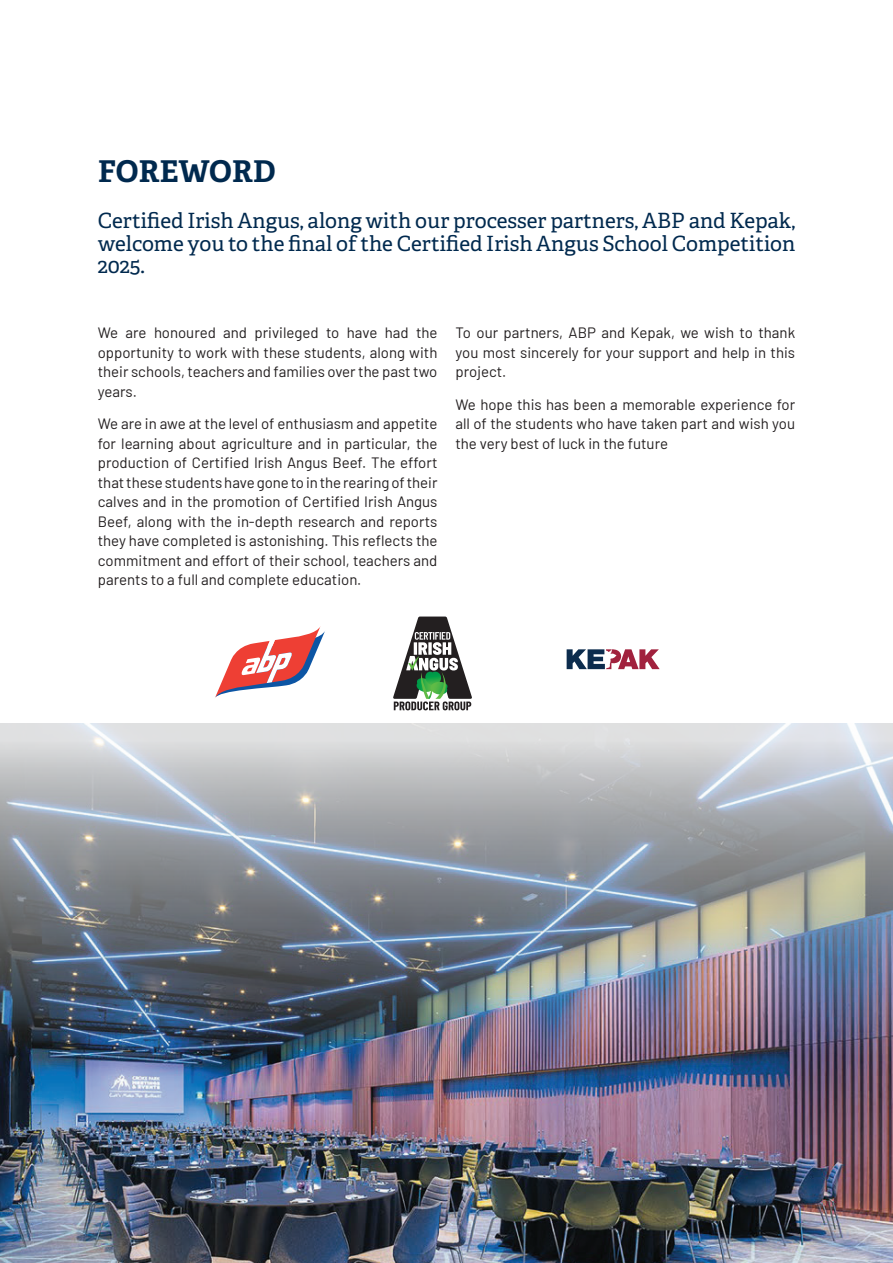
<style>
.page{position:relative;width:893px;height:1263px;background:#fff}
.page>*{position:absolute;margin:0;border:0;box-sizing:border-box;transform-origin:0 0}
.t1{font:700 30px "Adelle";letter-spacing:.01em;color:#00294e}
.t2{font:21px/22.5px "Adelle";color:#00294e;text-align:justify}
.t3{font:15px/19.5px "Barlow";color:#231f20;text-align:justify}
</style>
<div class="page">
<img style="left:0;top:723px;width:893px;height:540px">
<svg style="left:215px;top:626px;width:110px;height:72px"></svg>
<svg style="left:567px;top:649px;width:93px;height:20px"></svg>
<svg style="left:393px;top:616px;width:79px;height:94px"></svg>
<h1 class="t1" style="left:98px;top:152px;width:179px">FOREWORD</h1>
<h2 class="t2" style="left:98px;top:210px;width:699px">Certified Irish Angus, along with our processer partners, ABP and Kepak, welcome you to the final of the Certified Irish Angus School Competition 2025.</h2>
<p class="t3" style="left:98px;top:322px;width:341px">We are honoured and privileged to have had the opportunity to work with these students, along with their schools, teachers and families over the past two years.</p>
<p class="t3" style="left:98px;top:413px;width:341px">We are in awe at the level of enthusiasm and appetite for learning about agriculture and in particular, the production of Certified Irish Angus Beef. The effort that these students have gone to in the rearing of their calves and in the promotion of Certified Irish Angus Beef, along with the in-depth research and reports they have completed is astonishing. This reflects the commitment and effort of their school, teachers and parents to a full and complete education.</p>
<p class="t3" style="left:455px;top:322px;width:341px">To our partners, ABP and Kepak, we wish to thank you most sincerely for your support and help in this project.</p>
<p class="t3" style="left:455px;top:393px;width:341px">We hope this has been a memorable experience for all of the students who have taken part and wish you the very best of luck in the future</p>
</div>
